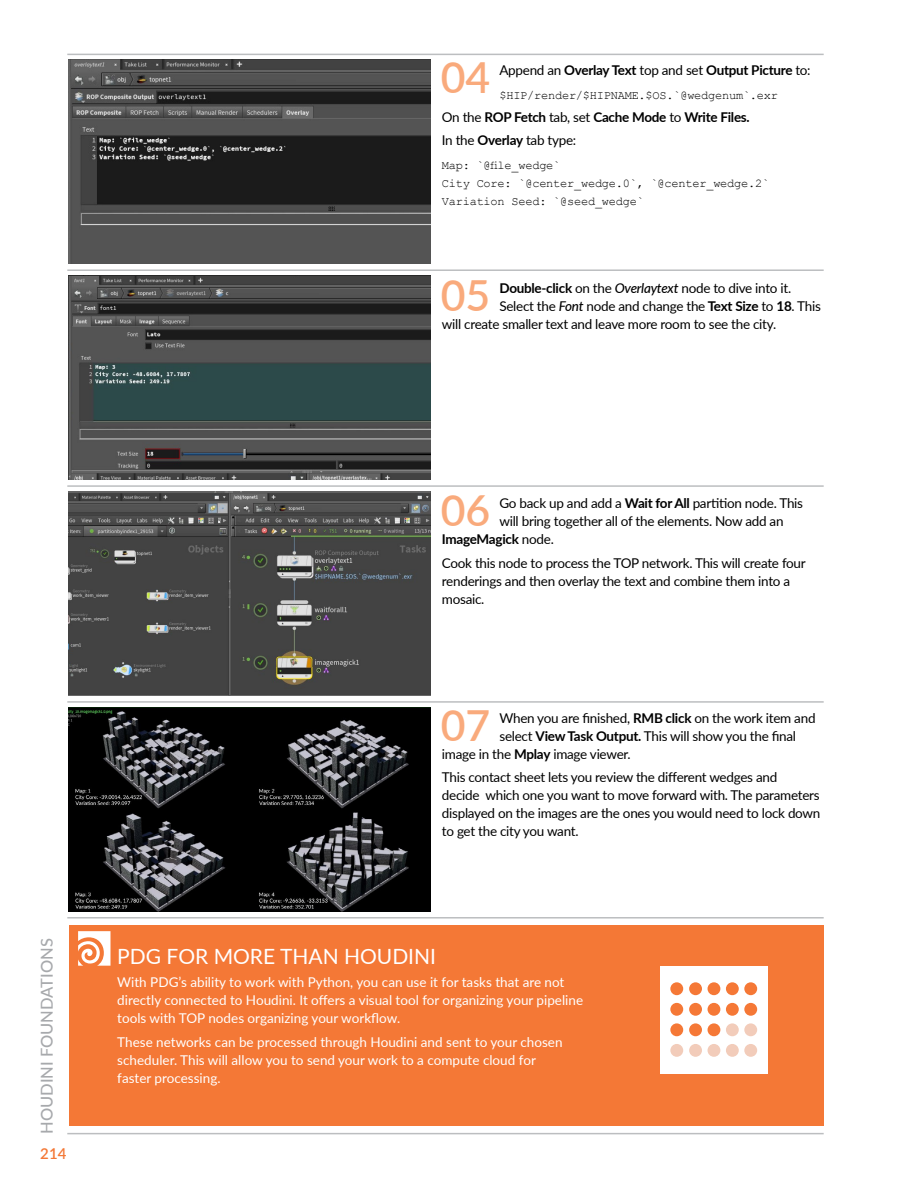
<style>
.page{position:relative;width:918px;height:1188px;background:#fff}
.page>*{position:absolute;margin:0;border:0;box-sizing:border-box;transform-origin:0 0}
.t1{font:600 42.75px "Lato";color:#f9aa7c}
.t2{font:21px "Lato";color:#fff}
.t3{font:500 16.5px "Lato";color:#a7a9ac}
.t4{font:600 15px "Lato";color:#f47836}
.t5{font:13.5px/18px "Lato";letter-spacing:-.02em;color:#000}
.t6{font:13.5px/18px "Lato";color:#fff}
.t7{font:700 13.5px/23.4px "Lato";letter-spacing:-.02em;color:#000}
.t8{font:12px/18px "Courier New";letter-spacing:-.02em;color:#000}
.s1{font-weight:400}
.s2{font-weight:700}
.s3{font-weight:500;font-style:italic}
</style>
<div class="page">
<div style="left:69px;top:925px;width:755px;height:201px;background:#f47836"></div>
<svg style="left:78px;top:931px;width:33px;height:35px"></svg>
<img style="left:68px;top:492px;width:362px;height:203px">
<img style="left:68px;top:708px;width:362px;height:203px">
<img style="left:68px;top:276px;width:362px;height:203px">
<img style="left:68px;top:60px;width:362px;height:203px">
<div style="left:660px;top:966px;width:108px;height:107px;background:#fff"></div>
<div style="left:744px;top:982px;width:13px;height:13px;background:#f57836;border-radius:50%"></div>
<div style="left:726px;top:982px;width:13px;height:13px;background:#f57836;border-radius:50%"></div>
<div style="left:708px;top:982px;width:12px;height:13px;background:#f57836;border-radius:50%"></div>
<div style="left:689px;top:982px;width:13px;height:13px;background:#f57836;border-radius:50%"></div>
<div style="left:744px;top:1003px;width:13px;height:13px;background:#f57836;border-radius:50%"></div>
<div style="left:726px;top:1003px;width:13px;height:13px;background:#f57836;border-radius:50%"></div>
<div style="left:708px;top:1003px;width:12px;height:13px;background:#f57836;border-radius:50%"></div>
<div style="left:689px;top:1003px;width:13px;height:13px;background:#f57836;border-radius:50%"></div>
<div style="left:744px;top:1023px;width:13px;height:13px;background:#f2ccba;border-radius:50%"></div>
<div style="left:726px;top:1023px;width:13px;height:13px;background:#f2ccba;border-radius:50%"></div>
<div style="left:708px;top:1023px;width:12px;height:13px;background:#f57836;border-radius:50%"></div>
<div style="left:689px;top:1023px;width:13px;height:13px;background:#f57836;border-radius:50%"></div>
<div style="left:744px;top:1044px;width:13px;height:13px;background:#f2ccba;border-radius:50%"></div>
<div style="left:726px;top:1044px;width:13px;height:13px;background:#f2ccba;border-radius:50%"></div>
<div style="left:708px;top:1044px;width:12px;height:13px;background:#f2ccba;border-radius:50%"></div>
<div style="left:689px;top:1044px;width:13px;height:13px;background:#f2ccba;border-radius:50%"></div>
<div style="left:670px;top:982px;width:13px;height:13px;background:#f57836;border-radius:50%"></div>
<div style="left:670px;top:1003px;width:13px;height:13px;background:#f57836;border-radius:50%"></div>
<div style="left:670px;top:1023px;width:13px;height:13px;background:#f57836;border-radius:50%"></div>
<div style="left:670px;top:1044px;width:13px;height:13px;background:#f2ccba;border-radius:50%"></div>
<hr style="left:67px;top:1133px;width:757px;height:1px;background:#bcbec0">
<hr style="left:67px;top:917px;width:757px;height:2px;background:#bcbec0">
<hr style="left:67px;top:701px;width:757px;height:2px;background:#bcbec0">
<hr style="left:67px;top:485px;width:757px;height:2px;background:#bcbec0">
<hr style="left:67px;top:269px;width:757px;height:2px;background:#bcbec0">
<hr style="left:67px;top:54px;width:757px;height:1px;background:#bcbec0">
<h1 class="t1" style="left:441px;top:47px;width:51px">04</h1>
<p class="t7" style="left:499px;top:58px;width:313px"><span class="s1">Append an</span> Overlay Text <span class="s1">top and set</span> Output Picture <span class="s1">to:</span></p>
<p class="t8" style="left:499px;top:86px;width:280px">$HIP/render/$HIPNAME.$OS.`@wedgenum`.exr</p>
<p class="t7" style="left:442px;top:105px;width:309px"><span class="s1">On the</span> ROP Fetch <span class="s1">tab, set</span> Cache Mode <span class="s1">to</span> Write Files.<br><span class="s1">In the</span> Overlay <span class="s1">tab type:</span></p>
<p class="t8" style="left:442px;top:156px;width:329px">Map: `@file_wedge`<br>City Core: `@center_wedge.0`, `@center_wedge.2`<br>Variation Seed: `@seed_wedge`</p>
<h1 class="t1" style="left:441px;top:264px;width:51px">05</h1>
<p class="t5" style="left:499px;top:278px;width:293px"><span class="s2">Double-click</span> on the <span class="s3">Overlaytext</span> node to dive into it.</p>
<p class="t5" style="left:499px;top:296px;width:323px">Select the <span class="s3">Font</span> node and change the <span class="s2">Text Size</span> to <span class="s2">18</span>. This</p>
<p class="t5" style="left:442px;top:314px;width:336px">will create smaller text and leave more room to see the city.</p>
<p class="t3" style="left:35px;top:1134px;width:197px;rotate:-90deg">HOUDINI FOUNDATIONS</p>
<p class="t4" style="left:40px;top:1143px;width:28px">214</p>
<h1 class="t1" style="left:441px;top:480px;width:51px">06</h1>
<p class="t5" style="left:499px;top:494px;width:305px">Go back up and add a <span class="s2">Wait for All</span> partition node. This</p>
<p class="t5" style="left:499px;top:512px;width:286px">will bring together all of the elements. Now add an</p>
<p class="t7" style="left:442px;top:527px;width:113px">ImageMagick <span class="s1">node.</span></p>
<p class="t5" style="left:442px;top:553px;width:365px">Cook this node to process the TOP network. This will create four renderings and then overlay the text and combine them into a mosaic.</p>
<h1 class="t1" style="left:441px;top:694px;width:51px">07</h1>
<p class="t5" style="left:499px;top:708px;width:318px">When you are finished, <span class="s2">RMB click</span> on the work item and</p>
<p class="t5" style="left:499px;top:726px;width:298px">select <span class="s2">View Task Output.</span> This will show you the final</p>
<p class="t5" style="left:442px;top:744px;width:190px">image in the <span class="s2">Mplay</span> image viewer.</p>
<p class="t5" style="left:442px;top:768px;width:380px">This contact sheet lets you review the different wedges and<br>decide which one you want to move forward with. The parameters displayed on the images are the ones you would need to lock down to get the city you want.</p>
<h2 class="t2" style="left:117px;top:941px;width:320px">PDG FOR MORE THAN HOUDINI</h2>
<p class="t6" style="left:117px;top:973px;width:467px">With PDG’s ability to work with Python, you can use it for tasks that are not directly connected to Houdini. It offers a visual tool for organizing your pipeline tools with TOP nodes organizing your workflow.</p>
<p class="t6" style="left:117px;top:1032px;width:447px">These networks can be processed through Houdini and sent to your chosen scheduler. This will allow you to send your work to a compute cloud for faster processing.</p>
</div>
